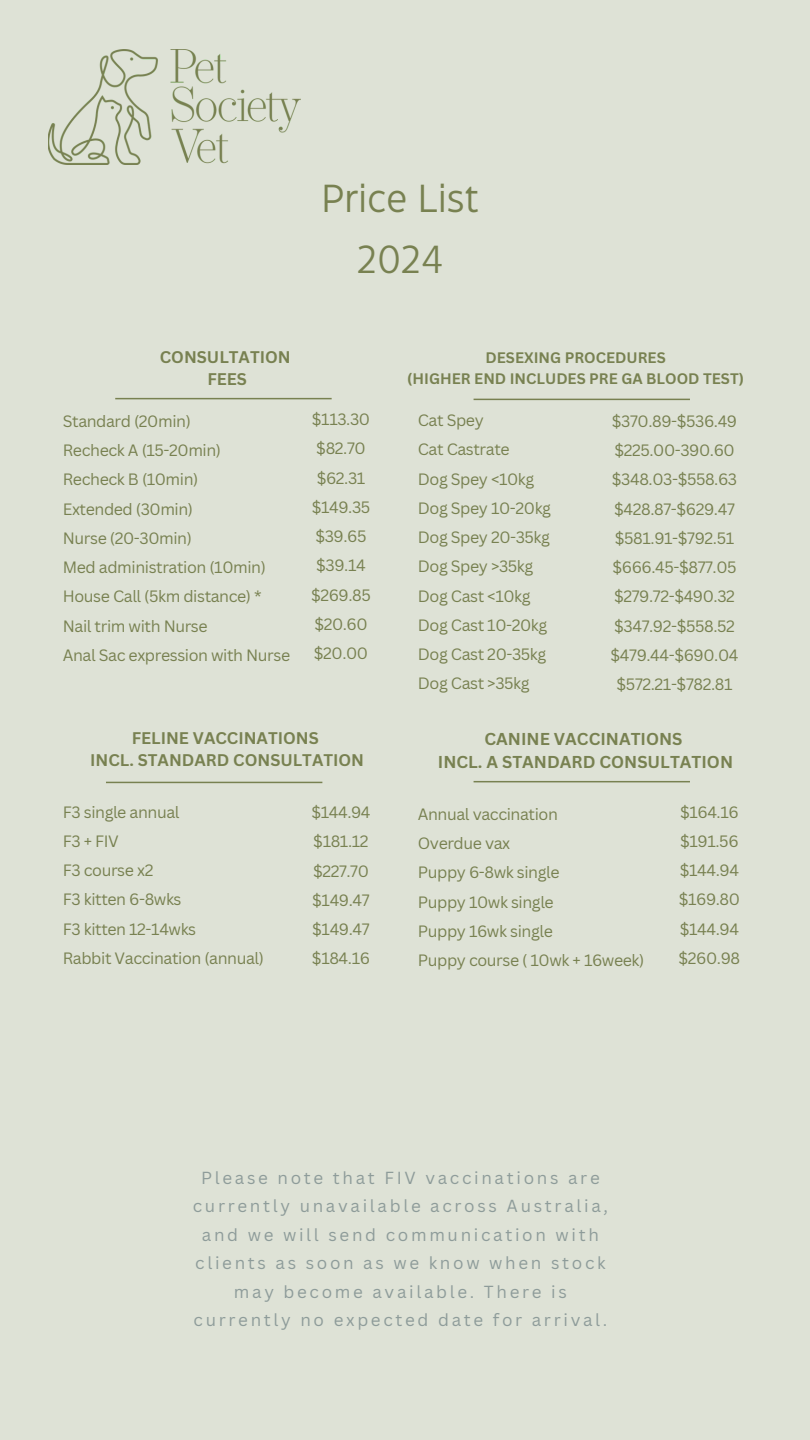
<style>
.page{position:relative;width:810px;height:1440px;background:#dee2d6}
.page>*{position:absolute;margin:0;border:0;box-sizing:border-box;transform-origin:0 0}
.t1{font:39px/60.8px "Eastman Grotesque";letter-spacing:.01em;color:#788151;text-align:center}
.t2{font:17px/28.5px "Canva Sans";letter-spacing:.16em;color:#8e9c9a;text-align:center}
.t3{font:700 16.8px/23.2px "Canva Sans";color:#788151;text-align:center}
.t4{font:700 16.4px/22.5px "Canva Sans";color:#788151;text-align:center}
.t5{font:16px/29.2px "Canva Sans";letter-spacing:-.025em;color:#788151}
.t6{font:700 14.8px "Canva Sans";color:#788151}
</style>
<div class="page">
<hr style="left:115px;top:398px;width:217px;height:1px;background:#788151">
<hr style="left:474px;top:399px;width:216px;height:1px;background:#788151">
<hr style="left:106px;top:782px;width:216px;height:1px;background:#788151">
<hr style="left:474px;top:781px;width:216px;height:1px;background:#788151">
<img style="left:48px;top:49px;width:252px;height:116px">
<h1 class="t1" style="left:322px;top:171px;width:159px">Price List<br>2024</h1>
<p class="t4" style="left:160px;top:345px;width:132px">CONSULTATION<br>FEES</p>
<h3 class="t6" style="left:486px;top:347px;width:182px">DESEXING PROCEDURES</h3>
<h3 class="t6" style="left:407px;top:368px;width:338px">(HIGHER END INCLUDES PRE GA BLOOD TEST)</h3>
<p class="t5" style="left:63px;top:406px;width:229px">Standard (20min)<br>Recheck A (15-20min)<br>Recheck B (10min)<br>Extended (30min)<br>Nurse (20-30min)<br>Med administration (10min)<br>House Call (5km distance) *<br>Nail trim with Nurse<br>Anal Sac expression with Nurse</p>
<h2 class="t5" style="left:311px;top:404px;width:61px;text-align:center">$113.30 $82.70 $62.31 $149.35 $39.65 $39.14 $269.85 $20.60 $20.00</h2>
<h2 class="t5" style="left:418px;top:405px;width:135px">Cat Spey<br>Cat Castrate<br>Dog Spey &lt;10kg<br>Dog Spey 10-20kg<br>Dog Spey 20-35kg<br>Dog Spey &gt;35kg<br>Dog Cast &lt;10kg<br>Dog Cast 10-20kg<br>Dog Cast 20-35kg<br>Dog Cast &gt;35kg</h2>
<h3 class="t5" style="left:611px;top:406px;width:129px;text-align:center">$370.89-$536.49 $225.00-390.60 $348.03-$558.63 $428.87-$629.47 $581.91-$792.51 $666.45-$877.05 $279.72-$490.32 $347.92-$558.52 $479.44-$690.04 $572.21-$782.81</h3>
<h3 class="t4" style="left:90px;top:726px;width:275px">FELINE VACCINATIONS<br>INCL. STANDARD CONSULTATION</h3>
<h3 class="t3" style="left:438px;top:726px;width:297px">CANINE VACCINATIONS<br>INCL. A STANDARD CONSULTATION</h3>
<h3 class="t5" style="left:63px;top:797px;width:203px">F3 single annual<br>F3 + FIV<br>F3 course x2<br>F3 kitten 6-8wks<br>F3 kitten 12-14wks<br>Rabbit Vaccination (annual)</h3>
<h3 class="t5" style="left:311px;top:797px;width:61px;text-align:justify">$144.94 $181.12 $227.70 $149.47 $149.47 $184.16</h3>
<h3 class="t5" style="left:418px;top:799px;width:228px">Annual vaccination<br>Overdue vax<br>Puppy 6-8wk single<br>Puppy 10wk single<br>Puppy 16wk single<br>Puppy course ( 10wk + 16week)</h3>
<h3 class="t5" style="left:679px;top:797px;width:63px;text-align:justify">$164.16 $191.56 $144.94 $169.80 $144.94 $260.98</h3>
<h2 class="t2" style="left:193px;top:1163px;width:417px">Please note that FIV vaccinations are currently unavailable across Australia, and we will send communication with clients as soon as we know when stock may become available. There is currently no expected date for arrival.</h2>
</div>
